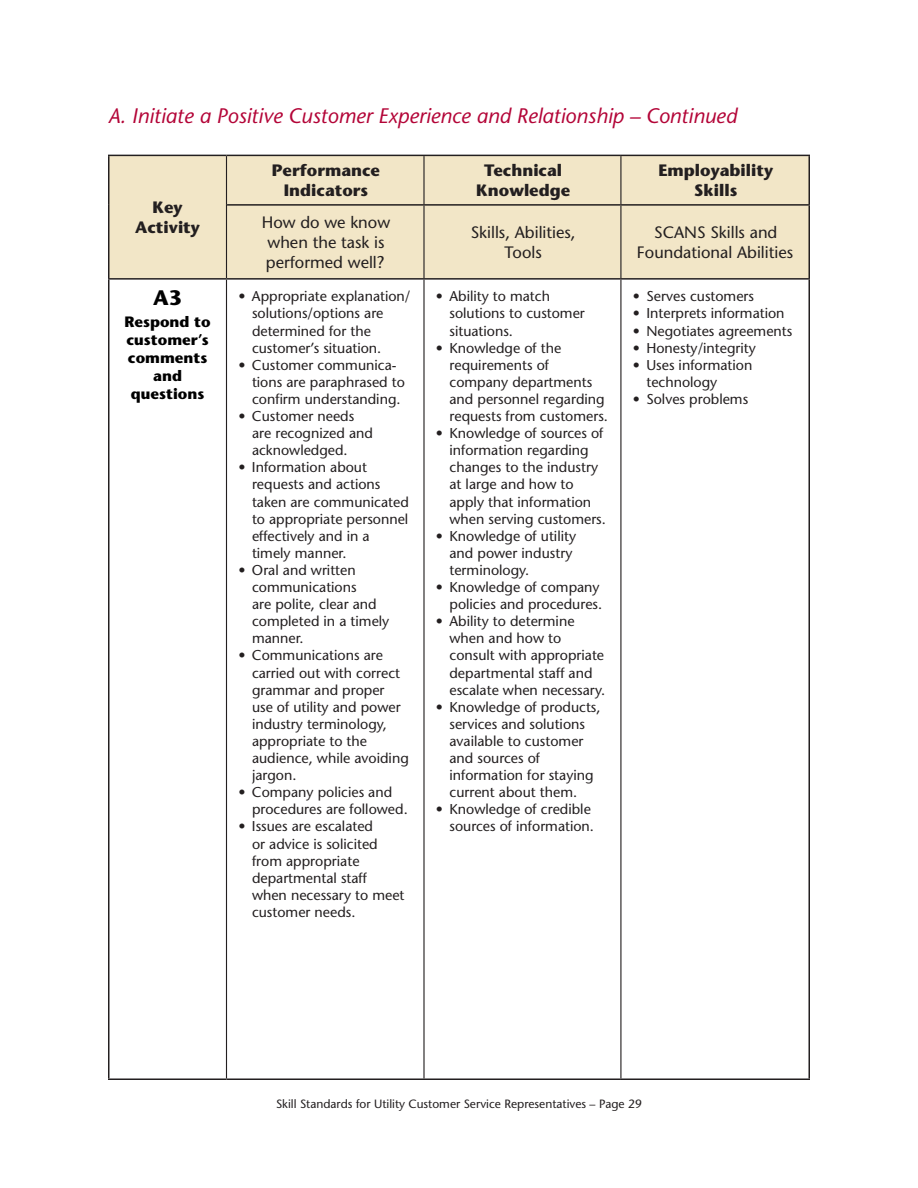
<style>
.page{position:relative;width:918px;height:1188px;background:#fff}
.page>*{position:absolute;margin:0;border:0;box-sizing:border-box;transform-origin:0 0}
._14_Stone_Sans_BOLD{font:italic 500 21px "Stone Sans Std";color:#b30437}
.t1{font:700 21px "Stone Sans Std";color:#000}
._11_Stone_Sans_text{font:500 16.5px/19.8px "Stone Sans Std";color:#231f20}
._11_Stone_Sans_text-2{font:700 16.5px "Stone Sans Std";color:#231f20}
.t2{font:700 15px/18px "Stone Sans Std";color:#000;text-align:center}
._9_5_pt_table_column{font:500 14.25px/17.1px "Stone Sans Std";color:#231f20}
.t3{font:500 12px "Stone Sans Std";color:#231f20}
</style>
<div class="page">
<div style="left:110px;top:156px;width:698px;height:122px;background:#f2e6c7"></div>
<hr style="left:226px;top:156px;width:1px;height:49px;background:#231f20">
<hr style="left:423px;top:156px;width:2px;height:48px;background:#231f20">
<hr style="left:620px;top:156px;width:1px;height:48px;background:#231f20">
<hr style="left:226px;top:205px;width:1px;height:73px;background:#231f20">
<hr style="left:423px;top:206px;width:2px;height:72px;background:#231f20">
<hr style="left:620px;top:206px;width:1px;height:72px;background:#231f20">
<hr style="left:226px;top:280px;width:1px;height:798px;background:#231f20">
<hr style="left:423px;top:280px;width:2px;height:798px;background:#231f20">
<hr style="left:620px;top:280px;width:1px;height:798px;background:#231f20">
<hr style="left:108px;top:155px;width:118px;height:1px;background:#231f20">
<hr style="left:108px;top:156px;width:2px;height:49px;background:#231f20">
<hr style="left:226px;top:155px;width:198px;height:1px;background:#231f20">
<hr style="left:424px;top:155px;width:197px;height:1px;background:#231f20">
<hr style="left:621px;top:155px;width:189px;height:1px;background:#231f20">
<hr style="left:808px;top:156px;width:2px;height:48px;background:#231f20">
<hr style="left:108px;top:205px;width:2px;height:73px;background:#231f20">
<hr style="left:227px;top:204px;width:197px;height:2px;background:#231f20">
<hr style="left:424px;top:204px;width:197px;height:2px;background:#231f20">
<hr style="left:621px;top:204px;width:189px;height:2px;background:#231f20">
<hr style="left:808px;top:206px;width:2px;height:72px;background:#231f20">
<hr style="left:108px;top:278px;width:118px;height:2px;background:#231f20">
<hr style="left:226px;top:278px;width:198px;height:2px;background:#231f20">
<hr style="left:424px;top:278px;width:197px;height:2px;background:#231f20">
<hr style="left:621px;top:278px;width:189px;height:2px;background:#231f20">
<hr style="left:108px;top:280px;width:2px;height:798px;background:#231f20">
<hr style="left:808px;top:280px;width:2px;height:798px;background:#231f20">
<hr style="left:108px;top:1078px;width:118px;height:2px;background:#231f20">
<hr style="left:226px;top:1078px;width:198px;height:2px;background:#231f20">
<hr style="left:424px;top:1078px;width:197px;height:2px;background:#231f20">
<hr style="left:621px;top:1078px;width:189px;height:2px;background:#231f20">
<p class="_14_Stone_Sans_BOLD" style="left:108px;top:104px;width:631px">A. Initiate a Positive Customer Experience and Relationship – Continued</p>
<p class="_11_Stone_Sans_text-2" style="left:152px;top:198px;width:32px">Key</p>
<p class="_11_Stone_Sans_text-2" style="left:135px;top:217px;width:66px">Activity</p>
<p class="t1" style="left:153px;top:285px;width:30px">A3</p>
<p class="t2" style="left:125px;top:313px;width:88px">Respond to customer’s comments and questions</p>
<p class="_11_Stone_Sans_text-2" style="left:272px;top:161px;width:110px">Performance</p>
<p class="_11_Stone_Sans_text-2" style="left:284px;top:180px;width:86px">Indicators</p>
<p class="_11_Stone_Sans_text" style="left:262px;top:213px;width:130px">How do we know</p>
<p class="_11_Stone_Sans_text" style="left:266px;top:232px;width:120px">when the task is performed well?</p>
<p class="_9_5_pt_table_column" style="left:252px;top:288px;width:160px;text-indent:-14px">• Appropriate explanation/ solutions/options are determined for the customer’s situation.</p>
<p class="_9_5_pt_table_column" style="left:252px;top:356px;width:154px;text-indent:-14px">• Customer communica&shy;tions are paraphrased to confirm understanding.</p>
<p class="_9_5_pt_table_column" style="left:252px;top:408px;width:122px;text-indent:-14px">• Customer needs are recognized and acknowledged.</p>
<p class="_9_5_pt_table_column" style="left:252px;top:459px;width:158px;text-indent:-14px">• Information about requests and actions taken are communicated to appropriate personnel effectively and in a timely manner.</p>
<p class="_9_5_pt_table_column" style="left:252px;top:561px;width:139px;text-indent:-14px">• Oral and written communications<br>are polite, clear and completed in a timely manner.</p>
<p class="_9_5_pt_table_column" style="left:252px;top:647px;width:158px;text-indent:-14px">• Communications are carried out with correct grammar and proper use of utility and power industry terminology, appropriate to the audience, while avoiding jargon.</p>
<p class="_9_5_pt_table_column" style="left:252px;top:784px;width:157px;text-indent:-14px">• Company policies and procedures are followed.</p>
<p class="_9_5_pt_table_column" style="left:252px;top:818px;width:154px;text-indent:-14px">• Issues are escalated<br>or advice is solicited from appropriate departmental staff when necessary to meet customer needs.</p>
<p class="_11_Stone_Sans_text-2" style="left:484px;top:161px;width:79px">Technical</p>
<p class="_11_Stone_Sans_text-2" style="left:476px;top:180px;width:95px">Knowledge</p>
<p class="_11_Stone_Sans_text" style="left:471px;top:222px;width:106px">Skills, Abilities,</p>
<p class="_11_Stone_Sans_text" style="left:505px;top:242px;width:39px">Tools</p>
<p class="_9_5_pt_table_column" style="left:449px;top:288px;width:137px;text-indent:-14px">• Ability to match solutions to customer situations.</p>
<p class="_9_5_pt_table_column" style="left:449px;top:339px;width:160px;text-indent:-14px">• Knowledge of the requirements of company departments and personnel regarding requests from customers.</p>
<p class="_9_5_pt_table_column" style="left:449px;top:425px;width:158px;text-indent:-14px">• Knowledge of sources of information regarding changes to the industry at large and how to apply that information when serving customers.</p>
<p class="_9_5_pt_table_column" style="left:449px;top:527px;width:128px;text-indent:-14px">• Knowledge of utility and power industry terminology.</p>
<p class="_9_5_pt_table_column" style="left:436px;top:579px;width:168px;text-align:right">• Knowledge of company policies and procedures.</p>
<p class="_9_5_pt_table_column" style="left:449px;top:613px;width:157px;text-indent:-14px">• Ability to determine when and how to consult with appropriate departmental staff and escalate when necessary.</p>
<p class="_9_5_pt_table_column" style="left:449px;top:698px;width:153px;text-indent:-14px">• Knowledge of products, services and solutions available to customer and sources of information for staying current about them.</p>
<p class="_9_5_pt_table_column" style="left:436px;top:801px;width:160px;text-align:right">• Knowledge of credible sources of information.</p>
<p class="_11_Stone_Sans_text-2" style="left:658px;top:161px;width:116px">Employability</p>
<p class="_11_Stone_Sans_text-2" style="left:694px;top:180px;width:45px">Skills</p>
<p class="_11_Stone_Sans_text" style="left:637px;top:222px;width:158px;text-align:center">SCANS Skills and<br>Foundational Abilities</p>
<p class="_9_5_pt_table_column" style="left:633px;top:288px;width:123px">• Serves customers</p>
<p class="_9_5_pt_table_column" style="left:633px;top:305px;width:153px">• Interprets information</p>
<p class="_9_5_pt_table_column" style="left:633px;top:322px;width:161px">• Negotiates agreements</p>
<p class="_9_5_pt_table_column" style="left:633px;top:339px;width:124px">• Honesty/integrity</p>
<p class="_9_5_pt_table_column" style="left:646px;top:356px;width:107px;text-indent:-14px">• Uses information technology</p>
<p class="_9_5_pt_table_column" style="left:633px;top:390px;width:117px">• Solves problems</p>
<p class="t3" style="left:276px;top:1097px;width:367px">Skill Standards for Utility Customer Service Representatives – Page 29</p>
</div>
